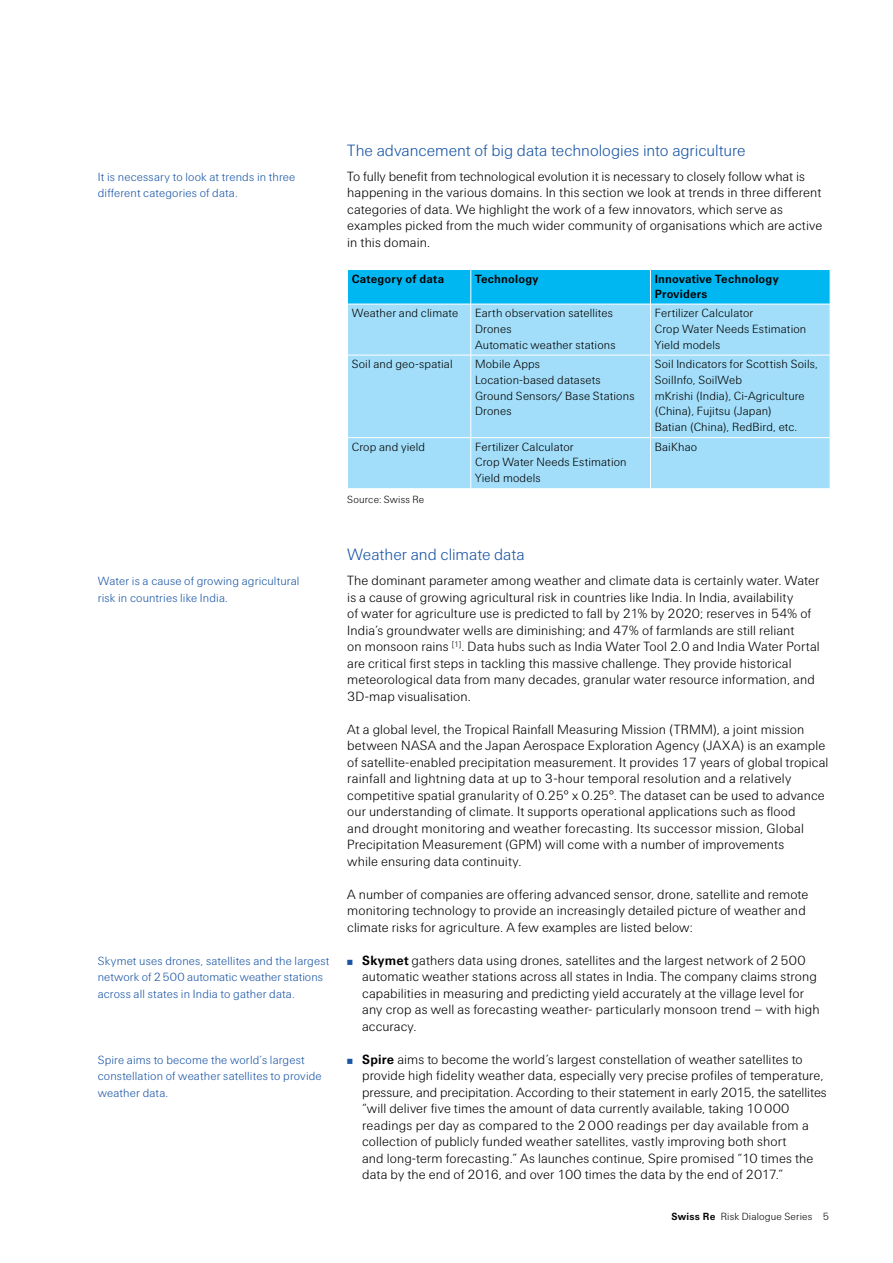
<style>
.page{position:relative;width:893px;height:1263px;background:#fff}
.page>*{position:absolute;margin:0;border:0;box-sizing:border-box;transform-origin:0 0}
.t1{font:300 16.5px "Swiss Re Sans OT";color:#1a55a6}
.t2{font:300 13.5px/16.5px "Swiss Re Sans OT";letter-spacing:.005em;color:#000}
.t3{font:300 12px/15.8px "Swiss Re Sans OT";letter-spacing:.01em;color:#000}
.t4{font:300 12px/16.5px "Swiss Re Sans OT";letter-spacing:.01em;color:#1a55a6}
.t5{font:700 12px/15px "Swiss Re Sans OT";letter-spacing:.02em;color:#000}
.t6{font:300 10.5px "Swiss Re Sans OT";letter-spacing:.015em;color:#000}
.s1{color:#1a55a6}
.s2{font-weight:700}
</style>
<div class="page">
<div style="left:348px;top:270px;width:482px;height:34px;background:#00b7f1"></div>
<div style="left:348px;top:305px;width:482px;height:183px;background:#a2def9"></div>
<hr style="left:471px;top:270px;width:1px;height:34px;background:#fff">
<hr style="left:650px;top:270px;width:1px;height:34px;background:#fff">
<hr style="left:471px;top:304px;width:1px;height:51px;background:#fff">
<hr style="left:650px;top:304px;width:1px;height:51px;background:#fff">
<hr style="left:347px;top:355px;width:124px;height:1px;background:#fff">
<hr style="left:471px;top:355px;width:179px;height:1px;background:#fff">
<hr style="left:471px;top:355px;width:1px;height:82px;background:#fff">
<hr style="left:650px;top:355px;width:180px;height:1px;background:#fff">
<hr style="left:650px;top:355px;width:1px;height:82px;background:#fff">
<hr style="left:347px;top:437px;width:124px;height:1px;background:#fff">
<hr style="left:471px;top:437px;width:179px;height:1px;background:#fff">
<hr style="left:471px;top:438px;width:1px;height:50px;background:#fff">
<hr style="left:650px;top:437px;width:180px;height:1px;background:#fff">
<hr style="left:650px;top:438px;width:1px;height:50px;background:#fff">
<p class="t4" style="left:98px;top:169px;width:199px">It is necessary to look at trends in three different categories of data.</p>
<p class="t1" style="left:347px;top:141px;width:400px">The advancement of big data technologies into agriculture</p>
<p class="t2" style="left:347px;top:168px;width:477px">To fully benefit from technological evolution it is necessary to closely follow what is happening in the various domains. In this section we look at trends in three different categories of data. We highlight the work of a few innovators, which serve as examples picked from the much wider community of organisations which are active in this domain.</p>
<p class="t5" style="left:352px;top:271px;width:94px">Category of data</p>
<p class="t5" style="left:475px;top:271px;width:65px">Technology</p>
<p class="t5" style="left:655px;top:271px;width:125px">Innovative Technology<br>Providers</p>
<p class="t3" style="left:352px;top:305px;width:108px">Weather and climate</p>
<p class="t3" style="left:475px;top:305px;width:142px">Earth observation satellites<br>Drones<br>Automatic weather stations</p>
<p class="t3" style="left:655px;top:305px;width:153px">Fertilizer Calculator<br>Crop Water Needs Estimation<br>Yield models</p>
<p class="t3" style="left:352px;top:356px;width:102px">Soil and geo-spatial</p>
<p class="t3" style="left:475px;top:356px;width:161px">Mobile Apps<br>Location-based datasets<br>Ground Sensors/ Base Stations<br>Drones</p>
<p class="t3" style="left:655px;top:356px;width:165px">Soil Indicators for Scottish Soils,<br>SoilInfo, SoilWeb<br>mKrishi (India), Ci-Agriculture (China), Fujitsu (Japan)<br>Batian (China), RedBird, etc.</p>
<p class="t3" style="left:352px;top:439px;width:75px">Crop and yield</p>
<p class="t3" style="left:475px;top:439px;width:153px">Fertilizer Calculator<br>Crop Water Needs Estimation<br>Yield models</p>
<p class="t3" style="left:655px;top:439px;width:44px">BaiKhao</p>
<p class="t6" style="left:347px;top:493px;width:78px">Source: Swiss Re</p>
<p class="t4" style="left:98px;top:573px;width:203px">Water is a cause of growing agricultural risk in countries like India.</p>
<p class="t4" style="left:98px;top:952px;width:233px">Skymet uses drones, satellites and the largest network of 2500 automatic weather stations across all states in India to gather data.</p>
<p class="t4" style="left:98px;top:1051px;width:225px">Spire aims to become the world’s largest constellation of weather satellites to provide weather data.</p>
<p class="t1" style="left:347px;top:545px;width:179px">Weather and climate data</p>
<p class="t2" style="left:347px;top:572px;width:474px">The dominant parameter among weather and climate data is certainly water. Water is a cause of growing agricultural risk in countries like India. In India, availability<br>of water for agriculture use is predicted to fall by 21% by 2020; reserves in 54% of India’s groundwater wells are diminishing; and 47% of farmlands are still reliant<br>on monsoon rains <sup>[1]</sup>. Data hubs such as India Water Tool 2.0 and India Water Portal are critical first steps in tackling this massive challenge. They provide historical meteorological data from many decades, granular water resource information, and 3D-map visualisation.</p>
<p class="t2" style="left:347px;top:721px;width:483px">At a global level, the Tropical Rainfall Measuring Mission (TRMM), a joint mission between NASA and the Japan Aerospace Exploration Agency (JAXA) is an example of satellite-enabled precipitation measurement. It provides 17 years of global tropical rainfall and lightning data at up to 3-hour temporal resolution and a relatively competitive spatial granularity of 0.25° x 0.25°. The dataset can be used to advance our understanding of climate. It supports operational applications such as flood<br>and drought monitoring and weather forecasting. Its successor mission, Global Precipitation Measurement (GPM) will come with a number of improvements<br>while ensuring data continuity.</p>
<p class="t2" style="left:347px;top:886px;width:463px">A number of companies are offering advanced sensor, drone, satellite and remote monitoring technology to provide an increasingly detailed picture of weather and climate risks for agriculture. A few examples are listed below:</p>
<p class="t2" style="left:362px;top:952px;width:459px;text-indent:-15px"><span class="s1">̤</span> <span class="s2">Skymet</span> gathers data using drones, satellites and the largest network of 2500 automatic weather stations across all states in India. The company claims strong capabilities in measuring and predicting yield accurately at the village level for any crop as well as forecasting weather- particularly monsoon trend – with high accuracy.</p>
<p class="t2" style="left:362px;top:1051px;width:466px;text-indent:-15px"><span class="s1">̤</span> <span class="s2">Spire</span> aims to become the world’s largest constellation of weather satellites to provide high fidelity weather data, especially very precise profiles of temperature, pressure, and precipitation. According to their statement in early 2015, the satellites “will deliver five times the amount of data currently available, taking 10000 readings per day as compared to the 2000 readings per day available from a collection of publicly funded weather satellites, vastly improving both short<br>and long-term forecasting.” As launches continue, Spire promised “10 times the data by the end of 2016, and over 100 times the data by the end of 2017.”</p>
<p class="t6" style="left:671px;top:1211px;width:159px"><span class="s2">Swiss Re</span> Risk Dialogue Series 5</p>
</div>
